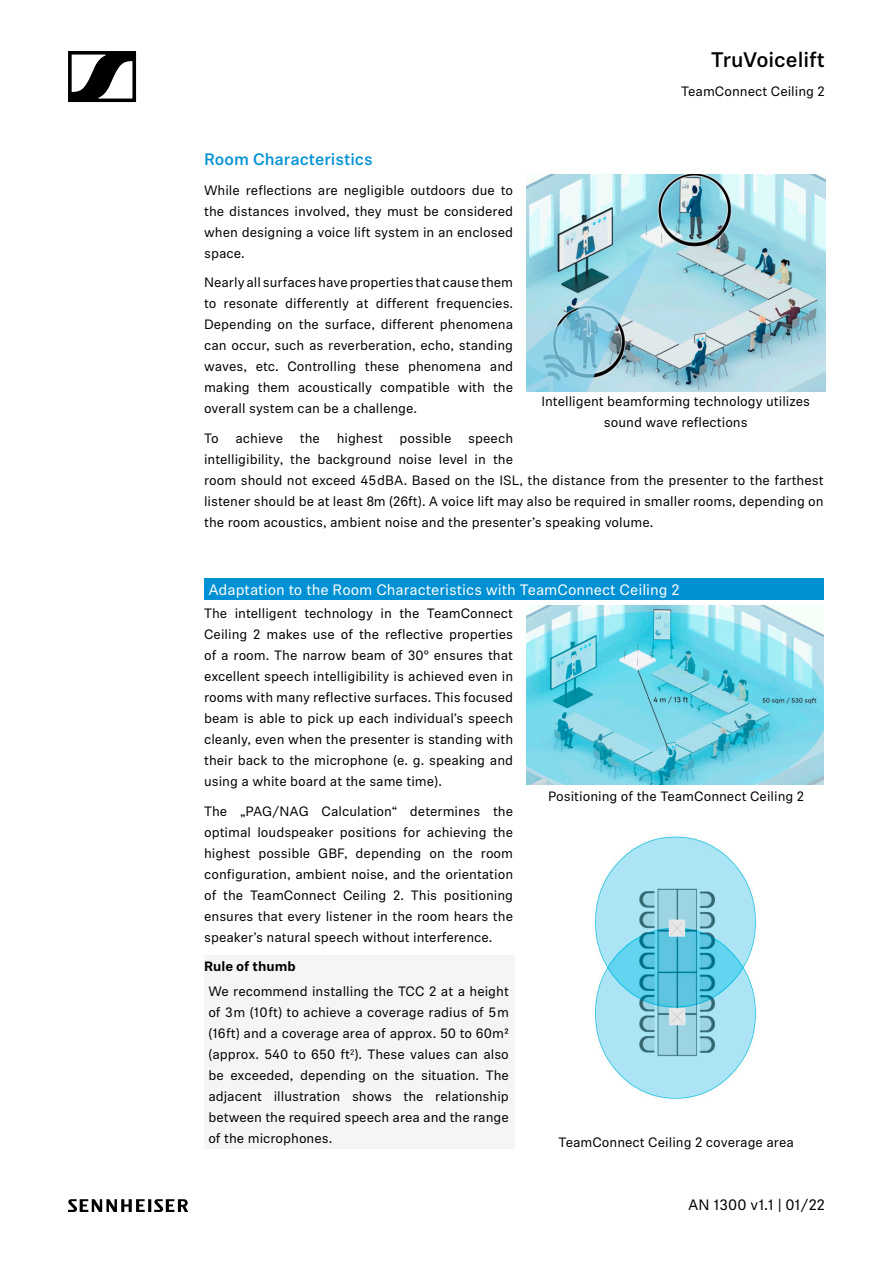
<style>
.page{position:relative;width:893px;height:1263px;background:#fff}
.page>*{position:absolute;margin:0;border:0;box-sizing:border-box;transform-origin:0 0}
.t1{font:500 21px "Sennheiser Neue";color:#000}
.t2{font:500 16.5px "Sennheiser Neue";color:#0091d3}
.t3{font:15px "Sennheiser Neue";color:#fff}
.t4{font:15px "Sennheiser Neue";color:#000}
.t5{font:13.5px/21px "Sennheiser Neue";color:#000;text-align:justify}
.t6{font:700 13.5px "Sennheiser Neue";color:#000}
</style>
<div class="page">
<svg style="left:68px;top:51px;width:68px;height:51px"></svg>
<svg style="left:68px;top:1199px;width:120px;height:13px"></svg>
<div style="left:204px;top:956px;width:310px;height:193px;background:#f5f5f5"></div>
<div style="left:204px;top:578px;width:620px;height:22px;background:#0091d4"></div>
<img style="left:595px;top:836px;width:161px;height:263px">
<img style="left:526px;top:606px;width:298px;height:178px">
<img style="left:526px;top:174px;width:299px;height:217px">
<h1 class="t1" style="left:711px;top:45px;width:115px">TruVoicelift</h1>
<p class="t5" style="left:681px;top:80px;width:145px">TeamConnect Ceiling 2</p>
<p class="t2" style="left:204px;top:148px;width:170px">Room Characteristics</p>
<p class="t5" style="left:204px;top:179px;width:311px">While reflections are negligible outdoors due to the distances involved, they must be considered when designing a voice lift system in an enclosed space.</p>
<p class="t5" style="left:204px;top:271px;width:311px;text-align:left">Nearly all surfaces have properties that cause them to resonate differently at different frequencies.<br>Depending on the surface, different phenomena can occur, such as reverberation, echo, standing waves, etc. Controlling these phenomena and making them acoustically compatible with the overall system can be a challenge.</p>
<p class="t5" style="left:204px;top:427px;width:621px;text-align:left">To achieve the highest possible speech<br>intelligibility, the background noise level in the<br>room should not exceed 45 dBA. Based on the ISL, the distance from the presenter to the farthest listener should be at least 8 m (26 ft). A voice lift may also be required in smaller rooms, depending on the room acoustics, ambient noise and the presenter’s speaking volume.</p>
<p class="t5" style="left:541px;top:390px;width:270px;text-align:center">Intelligent beamforming technology utilizes sound wave reflections</p>
<p class="t3" style="left:208px;top:579px;width:473px">Adaptation to the Room Characteristics with TeamConnect Ceiling 2</p>
<p class="t5" style="left:204px;top:602px;width:311px">The intelligent technology in the TeamConnect Ceiling 2 makes use of the reflective properties of a room. The narrow beam of 30° ensures that excellent speech intelligibility is achieved even in rooms with many reflective surfaces. This focused beam is able to pick up each individual’s speech cleanly, even when the presenter is standing with their back to the microphone (e. g. speaking and using a white board at the same time).</p>
<p class="t5" style="left:204px;top:800px;width:311px">The „PAG/NAG Calculation“ determines the optimal loudspeaker positions for achieving the highest possible GBF, depending on the room configuration, ambient noise, and the orientation of the TeamConnect Ceiling 2. This positioning ensures that every listener in the room hears the speaker’s natural speech without interference.</p>
<p class="t6" style="left:204px;top:957px;width:93px">Rule of thumb</p>
<p class="t5" style="left:208px;top:980px;width:302px">We recommend installing the TCC 2 at a height of 3 m (10 ft) to achieve a coverage radius of 5 m (16 ft) and a coverage area of approx. 50 to 60 m² (approx. 540 to 650 ft<sup>2</sup>). These values can also be exceeded, depending on the situation. The adjacent illustration shows the relationship between the required speech area and the range of the microphones.</p>
<p class="t5" style="left:548px;top:785px;width:257px">Positioning of the TeamConnect Ceiling 2</p>
<p class="t5" style="left:558px;top:1131px;width:237px">TeamConnect Ceiling 2 coverage area</p>
<p class="t4" style="left:688px;top:1195px;width:138px">AN 1300 v1.1 | 01/22</p>
</div>
